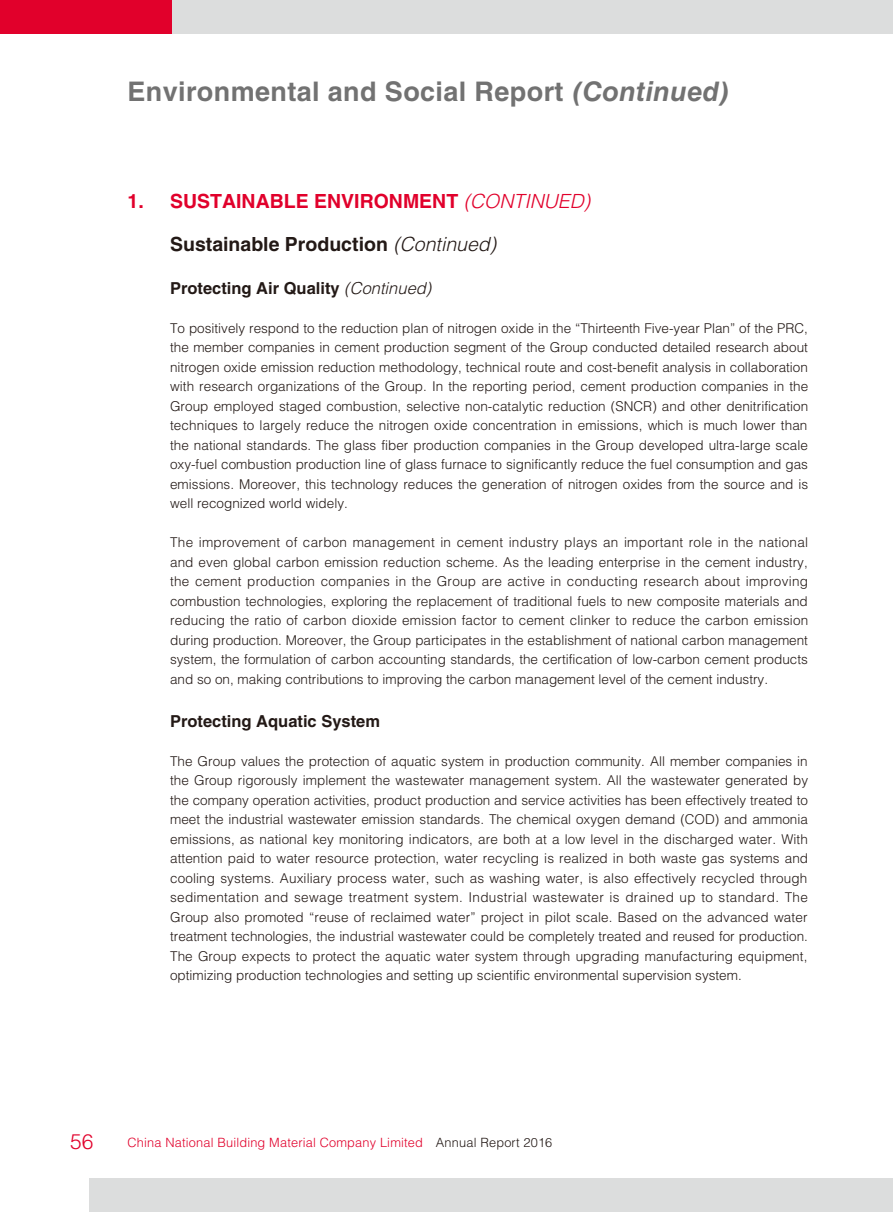
<style>
.page{position:relative;width:893px;height:1212px;background:#fff}
.page>*{position:absolute;margin:0;border:0;box-sizing:border-box;transform-origin:0 0}
.t1{font:700 27px "Helvetica LT Std";letter-spacing:.015em;color:#727272}
.t2{font:300 21px "Helvetica LT Std";color:#e1002b}
.t3{font:700 19.5px "Helvetica LT Std";color:#e1002b}
.t4{font:700 19.5px "Helvetica LT Std";color:#231916}
.t5{font:700 16.5px "Helvetica LT Std";color:#231916}
.t6{font:300 13.5px/19.5px "Helvetica LT Std";color:#231916;text-align:justify}
.t7{font:300 12.75px "Helvetica LT Std";letter-spacing:.015em;color:#e1002b}
.s1{font-style:italic}
.s2{font-weight:300;font-style:italic}
.s3{color:#231916}
</style>
<div class="page">
<div style="left:0;top:0;width:893px;height:34px;background:#dcdddd"></div>
<div style="left:0;top:0;width:171px;height:34px;background:#e1002b"></div>
<div style="left:89px;top:1178px;width:804px;height:34px;background:#dcdddd"></div>
<h1 class="t1" style="left:128px;top:75px;width:604px">Environmental and Social Report <span class="s1">(Continued)</span></h1>
<h3 class="t3" style="left:128px;top:189px;width:464px">1. SUSTAINABLE ENVIRONMENT <span class="s2">(CONTINUED)</span></h3>
<h3 class="t4" style="left:170px;top:232px;width:328px">Sustainable Production <span class="s2">(Continued)</span></h3>
<p class="t5" style="left:170px;top:278px;width:263px">Protecting Air Quality <span class="s2">(Continued)</span></p>
<p class="t6" style="left:170px;top:318px;width:640px">To positively respond to the reduction plan of nitrogen oxide in the “Thirteenth Five-year Plan” of the PRC, the member companies in cement production segment of the Group conducted detailed research about nitrogen oxide emission reduction methodology, technical route and cost-benefit analysis in collaboration with research organizations of the Group. In the reporting period, cement production companies in the Group employed staged combustion, selective non-catalytic reduction (SNCR) and other denitrification techniques to largely reduce the nitrogen oxide concentration in emissions, which is much lower than the national standards. The glass fiber production companies in the Group developed ultra-large scale oxy-fuel combustion production line of glass furnace to significantly reduce the fuel consumption and gas emissions. Moreover, this technology reduces the generation of nitrogen oxides from the source and is well recognized world widely.</p>
<p class="t6" style="left:170px;top:533px;width:640px">The improvement of carbon management in cement industry plays an important role in the national and even global carbon emission reduction scheme. As the leading enterprise in the cement industry, the cement production companies in the Group are active in conducting research about improving combustion technologies, exploring the replacement of traditional fuels to new composite materials and reducing the ratio of carbon dioxide emission factor to cement clinker to reduce the carbon emission during production. Moreover, the Group participates in the establishment of national carbon management system, the formulation of carbon accounting standards, the certification of low-carbon cement products and so on, making contributions to improving the carbon management level of the cement industry.</p>
<p class="t5" style="left:170px;top:711px;width:211px">Protecting Aquatic System</p>
<p class="t6" style="left:170px;top:751px;width:640px">The Group values the protection of aquatic system in production community. All member companies in the Group rigorously implement the wastewater management system. All the wastewater generated by the company operation activities, product production and service activities has been effectively treated to meet the industrial wastewater emission standards. The chemical oxygen demand (COD) and ammonia emissions, as national key monitoring indicators, are both at a low level in the discharged water. With attention paid to water resource protection, water recycling is realized in both waste gas systems and cooling systems. Auxiliary process water, such as washing water, is also effectively recycled through sedimentation and sewage treatment system. Industrial wastewater is drained up to standard. The Group also promoted “reuse of reclaimed water” project in pilot scale. Based on the advanced water treatment technologies, the industrial wastewater could be completely treated and reused for production.<br>The Group expects to protect the aquatic water system through upgrading manufacturing equipment, optimizing production technologies and setting up scientific environmental supervision system.</p>
<h2 class="t2" style="left:70px;top:1128px;width:25px">56</h2>
<p class="t7" style="left:128px;top:1134px;width:426px">China National Building Material Company Limited <span class="s3">Annual Report 2016</span></p>
</div>
